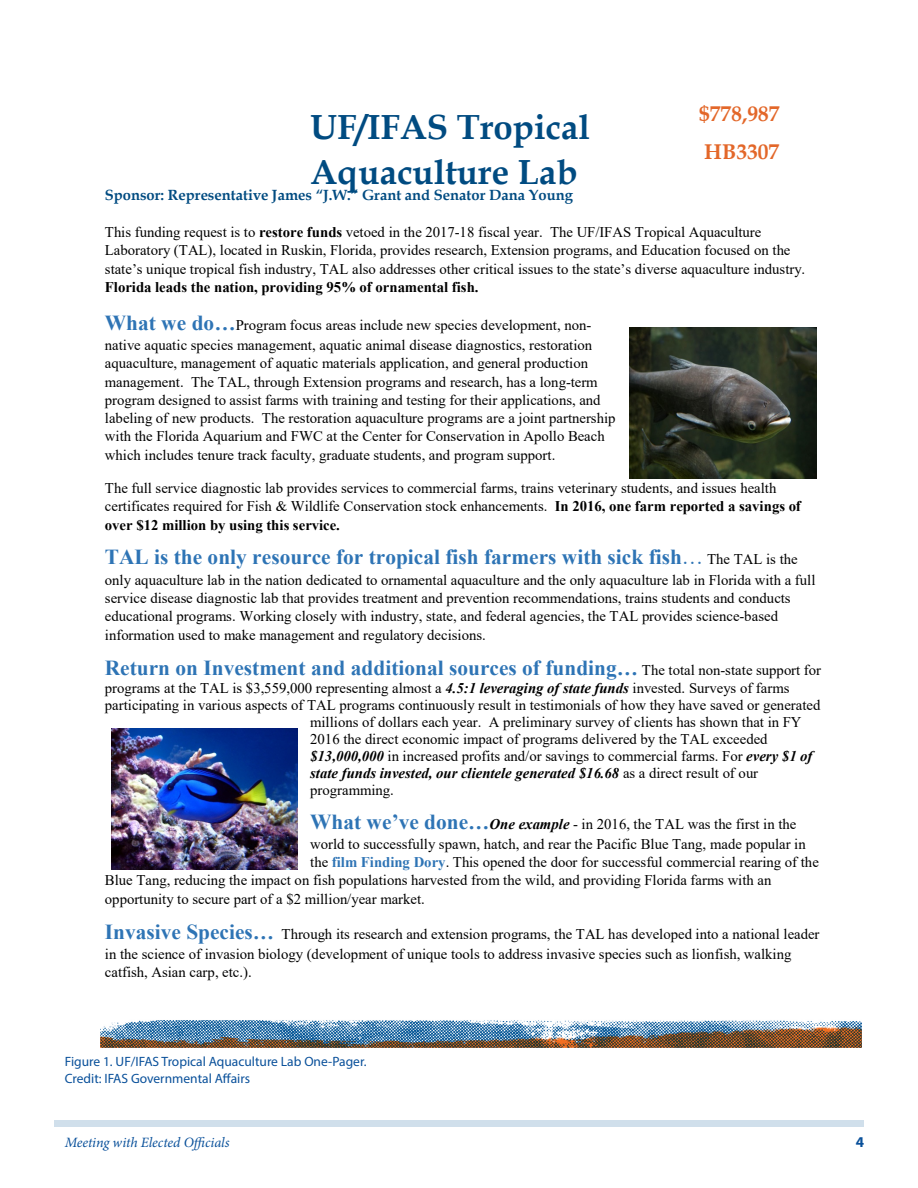
<style>
.page{position:relative;width:918px;height:1188px;background:#fff}
.page>*{position:absolute;margin:0;border:0;box-sizing:border-box;transform-origin:0 0}
.t1{font:700 34.8px/45.3px "Book Antiqua";color:#004b81}
.t2{font:700 21.3px "Times New Roman";color:#2e74b5}
.t3{font:700 21.3px/38.5px "Book Antiqua";letter-spacing:.005em;color:#e36729}
.t4{font:700 15px "Myriad Pro";color:#09509a}
.t5{font:14.7px/18.3px "Times New Roman";color:#000}
.t6{font:italic 700 14.7px "Times New Roman";color:#000}
.t7{font:700 14.7px "Book Antiqua";color:#004b81}
.RunningTitleItalics{font:italic 14.25px "Minion Pro";letter-spacing:-.005em;color:#09509a}
.BlockParagraph{font:13.5px "Myriad Pro";color:#09509a}
.s1{font-weight:700}
.s2{font-weight:700;font-size:21.3px;color:#2e74b5}
.s3{font-weight:400}
.s4{font-weight:400;font-size:14.7px;color:#000}
.s5{font-weight:700;font-style:italic}
.s6{font-weight:400;font-style:normal}
.s7{font-weight:700;color:#2e74b5}
</style>
<div class="page">
<div style="left:54px;top:1120px;width:810px;height:7px;background:#d0dfeb"></div>
<img style="left:101px;top:1020px;width:760px;height:28px">
<img style="left:112px;top:728px;width:186px;height:142px">
<img style="left:630px;top:327px;width:187px;height:151px">
<p class="t1" style="left:310px;top:105px;width:282px">UF/IFAS Tropical<br>Aquaculture Lab</p>
<p class="t3" style="left:699px;top:94px;width:82px">$778,987<br>HB3307</p>
<p class="t7" style="left:105px;top:185px;width:470px">Sponsor: Representative James “J.W.” Grant and Senator Dana Young</p>
<p class="t5" style="left:105px;top:223px;width:702px">This funding request is to <span class="s1">restore funds</span> vetoed in the 2017-18 fiscal year. The UF/IFAS Tropical Aquaculture Laboratory (TAL), located in Ruskin, Florida, provides research, Extension programs, and Education focused on the state’s unique tropical fish industry, TAL also addresses other critical issues to the state’s diverse aquaculture industry.<br><span class="s1">Florida leads the nation, providing 95% of ornamental fish.</span></p>
<p class="t5" style="left:105px;top:315px;width:489px;line-height:20.1px"><span class="s2">What we do…</span>Program focus areas include new species development, non&shy;native aquatic species management, aquatic animal disease diagnostics, restoration</p>
<p class="t5" style="left:105px;top:354px;width:512px">aquaculture, management of aquatic materials application, and general production management. The TAL, through Extension programs and research, has a long-term program designed to assist farms with training and testing for their applications, and labeling of new products. The restoration aquaculture programs are a joint partnership with the Florida Aquarium and FWC at the Center for Conservation in Apollo Beach which includes tenure track faculty, graduate students, and program support.</p>
<p class="t5" style="left:105px;top:478px;width:697px">The full service diagnostic lab provides services to commercial farms, trains veterinary students, and issues health certificates required for Fish &amp; Wildlife Conservation stock enhancements. <span class="s1">In 2016, one farm reported a savings of over $12 million by using this service.</span></p>
<p class="t2" style="left:105px;top:542px;width:694px">TAL is the only resource for tropical fish farmers with sick fish<span class="s3">…</span> <span class="s4">The TAL is the</span></p>
<p class="t5" style="left:105px;top:570px;width:712px">only aquaculture lab in the nation dedicated to ornamental aquaculture and the only aquaculture lab in Florida with a full service disease diagnostic lab that provides treatment and prevention recommendations, trains students and conducts educational programs. Working closely with industry, state, and federal agencies, the TAL provides science-based information used to make management and regulatory decisions.</p>
<p class="t2" style="left:105px;top:653px;width:718px">Return on Investment and additional sources of funding… <span class="s4">The total non-state support for</span></p>
<p class="t5" style="left:105px;top:679px;width:686px">programs at the TAL is $3,559,000 representing almost a <span class="s5">4.5:1 leveraging of state funds</span> invested. Surveys of farms</p>
<p class="t5" style="left:105px;top:696px;width:717px">participating in various aspects of TAL programs continuously result in testimonials of how they have saved or generated</p>
<p class="t5" style="left:310px;top:712px;width:493px">millions of dollars each year. A preliminary survey of clients has shown that in FY</p>
<p class="t5" style="left:310px;top:730px;width:459px">2016 the direct economic impact of programs delivered by the TAL exceeded</p>
<p class="t5" style="left:310px;top:746px;width:504px"><span class="s5">$13,000,000</span> in increased profits and/or savings to commercial farms. For <span class="s5">every $1 of</span></p>
<p class="t6" style="left:310px;top:763px;width:449px">state funds invested, our clientele generated $16.68 <span class="s6">as a direct result of our</span></p>
<p class="t5" style="left:310px;top:780px;width:85px">programming.</p>
<p class="t5" style="left:310px;top:814px;width:497px;line-height:20px"><span class="s2">What we’ve done…</span><span class="s5">One example</span> - in 2016, the TAL was the first in the world to successfully spawn, hatch, and rear the Pacific Blue Tang, made popular in</p>
<p class="t5" style="left:105px;top:853px;width:716px;text-indent:205px">the <span class="s7">film Finding Dory</span>. This opened the door for successful commercial rearing of the<br>Blue Tang, reducing the impact on fish populations harvested from the wild, and providing Florida farms with an opportunity to secure part of a $2 million/year market.</p>
<p class="t5" style="left:105px;top:924px;width:716px;line-height:20.1px"><span class="s2">Invasive Species…</span> Through its research and extension programs, the TAL has developed into a national leader in the science of invasion biology (development of unique tools to address invasive species such as lionfish, walking</p>
<p class="t5" style="left:105px;top:963px;width:148px">catfish, Asian carp, etc.).</p>
<p class="BlockParagraph" style="left:65px;top:1054px;width:303px">Figure 1. UF/IFAS Tropical Aquaculture Lab One-Pager.</p>
<p class="BlockParagraph" style="left:65px;top:1070px;width:187px">Credit: IFAS Governmental Affairs</p>
<p class="RunningTitleItalics" style="left:65px;top:1133px;width:166px">Meeting with Elected Officials</p>
<p class="t4" style="left:856px;top:1133px;width:10px">4</p>
</div>
